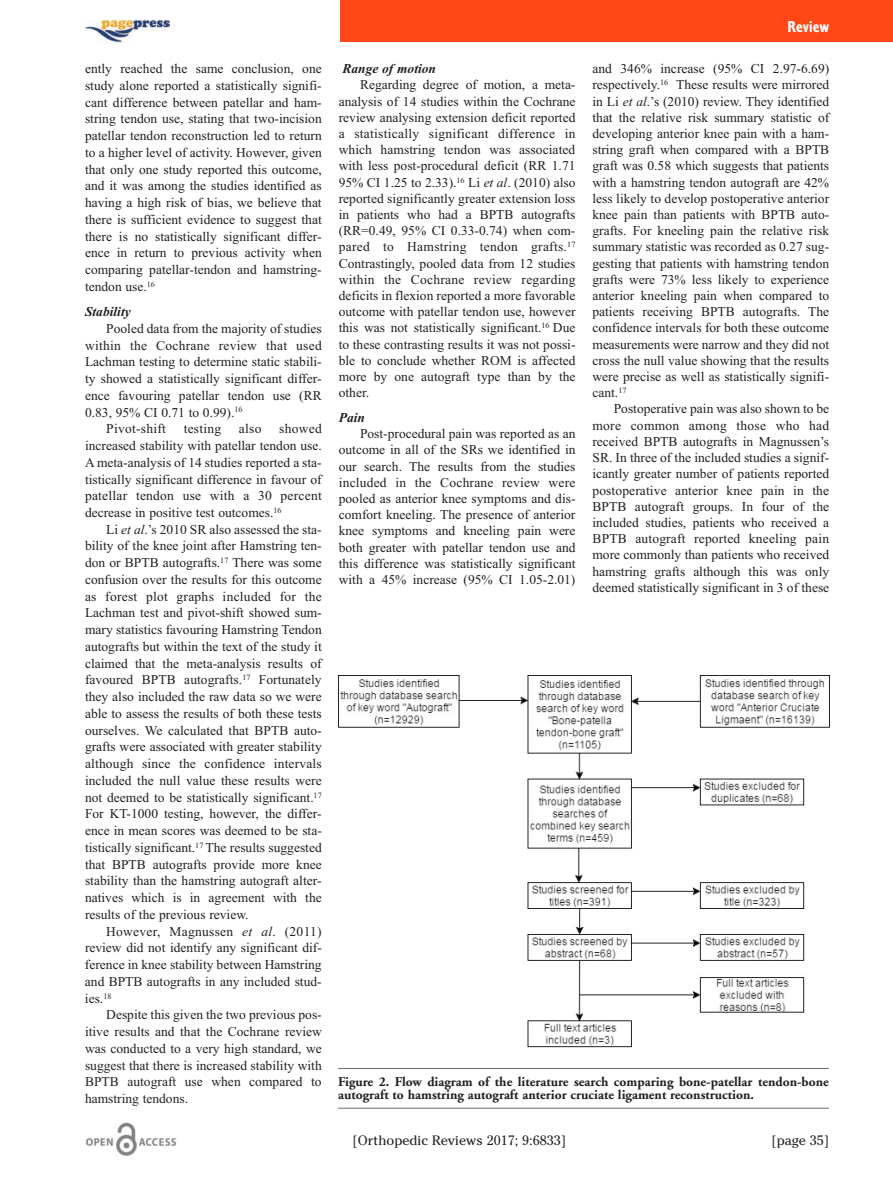
<style>
.page{position:relative;width:893px;height:1191px;background:#fff}
.page>*{position:absolute;margin:0;border:0;box-sizing:border-box;transform-origin:0 0}
.t1{font:16.5px "Corinthian Bold Condensed Plain";color:#fff}
.t2{font:13.5px/16.2px "Times New Roman";color:#231f20;text-align:justify}
.t3{font:700 13.5px/13.5px "Adobe Garamond";color:#231f20}
.t4{font:13.5px "Times New Roman";letter-spacing:.02em;color:#231f20}
.t5{font:13.5px "Cheltenham";color:#231f20}
.t6{font:italic 700 13.5px "Times New Roman";color:#231f20}
.s1{font-style:italic}
</style>
<div class="page">
<img style="left:86px;top:1123px;width:91px;height:33px">
<div style="left:340px;top:0;width:553px;height:42px;background:#ff4617"></div>
<img style="left:85px;top:19px;width:85px;height:24px">
<hr style="left:338px;top:1068px;width:491px;height:1px;background:#6c6d70">
<hr style="left:338px;top:1107px;width:491px;height:1px;background:#6c6d70">
<img style="left:338px;top:676px;width:491px;height:371px">
<p class="t2" style="left:85px;top:60px;width:238px;line-height:16.8px">ently reached the same conclusion, one study alone reported a statistically signifi&shy;cant difference between patellar and ham&shy;string tendon use, stating that two-incision patellar tendon reconstruction led to return to a higher level of activity. However, given that only one study reported this outcome, and it was among the studies identified as having a high risk of bias, we believe that there is sufficient evidence to suggest that there is no statistically significant differ&shy;ence in return to previous activity when comparing patellar-tendon and hamstring&shy;tendon use.<sup>16</sup></p>
<p class="t6" style="left:85px;top:303px;width:47px">Stability</p>
<p class="t2" style="left:106px;top:320px;width:217px">Pooled data from the majority of studies</p>
<p class="t4" style="left:85px;top:337px;width:238px">within the Cochrane review that used</p>
<p class="t2" style="left:85px;top:353px;width:238px">Lachman testing to determine static stabili-</p>
<p class="t2" style="left:85px;top:370px;width:238px">ty showed a statistically significant differ-</p>
<p class="t2" style="left:85px;top:387px;width:238px">ence favouring patellar tendon use (RR</p>
<p class="t2" style="left:85px;top:404px;width:159px">0.83, 95% CI 0.71 to 0.99).<sup>16</sup></p>
<p class="t4" style="left:106px;top:421px;width:61px">Pivot-shift</p>
<p class="t4" style="left:184px;top:421px;width:39px">testing</p>
<p class="t2" style="left:239px;top:420px;width:24px">also</p>
<p class="t2" style="left:85px;top:420px;width:238px;line-height:16.8px;text-indent:194px">showed increased stability with patellar tendon use.<br>A meta-analysis of 14 studies reported a sta&shy;tistically significant difference in favour of patellar tendon use with a 30 percent decrease in positive test outcomes.<sup>16</sup></p>
<p class="t2" style="left:85px;top:520px;width:238px;line-height:16.8px;text-indent:21px">Li <span class="s1">et al</span>.’s 2010 SR also assessed the sta&shy;bility of the knee joint after Hamstring ten&shy;don or BPTB autografts.<sup>17</sup> There was some confusion over the results for this outcome as forest plot graphs included for the Lachman test and pivot-shift showed sum&shy;mary statistics favouring Hamstring Tendon autografts but within the text of the study it claimed that the meta-analysis results of favoured BPTB autografts.<sup>17</sup> Fortunately they also included the raw data so we were able to assess the results of both these tests ourselves. We calculated that BPTB auto&shy;grafts were associated with greater stability although since the confidence intervals included the null value these results were not deemed to be statistically significant.<sup>17<br></sup>For KT-1000 testing, however, the differ&shy;ence in mean scores was deemed to be sta&shy;tistically significant.<sup>17</sup> The results suggested that BPTB autografts provide more knee stability than the hamstring autograft alter&shy;natives which is in agreement with the results of the previous review.</p>
<p class="t2" style="left:85px;top:922px;width:238px;line-height:16.8px;text-indent:21px">However, Magnussen <span class="s1">et al</span>. (2011) review did not identify any significant dif&shy;ference in knee stability between Hamstring and BPTB autografts in any included stud&shy;ies.<sup>18</sup></p>
<p class="t2" style="left:85px;top:1006px;width:238px;line-height:16.8px;text-indent:21px">Despite this given the two previous pos&shy;itive results and that the Cochrane review was conducted to a very high standard, we suggest that there is increased stability with BPTB autograft use when compared to hamstring tendons.</p>
<p class="t6" style="left:342px;top:60px;width:95px">Range of motion</p>
<p class="t2" style="left:339px;top:77px;width:238px;text-indent:21px">Regarding degree of motion, a meta&shy;analysis of 14 studies within the Cochrane review analysing extension deficit reported a statistically significant difference in which hamstring tendon was associated with less post-procedural deficit (RR 1.71<br>95% CI 1.25 to 2.33).<sup>16</sup> Li <span class="s1">et al</span>. (2010) also reported significantly greater extension loss in patients who had a BPTB autografts (RR=0.49, 95% CI 0.33-0.74) when com&shy;pared to Hamstring tendon grafts.<sup>17<br></sup>Contrastingly, pooled data from 12 studies within the Cochrane review regarding deficits in flexion reported a more favorable outcome with patellar tendon use, however this was not statistically significant.<sup>16</sup> Due to these contrasting results it was not possi&shy;ble to conclude whether ROM is affected more by one autograft type than by the other.</p>
<p class="t6" style="left:339px;top:409px;width:28px">Pain</p>
<p class="t2" style="left:339px;top:425px;width:238px;text-indent:21px">Post-procedural pain was reported as an outcome in all of the SRs we identified in our search. The results from the studies included in the Cochrane review were pooled as anterior knee symptoms and dis&shy;comfort kneeling. The presence of anterior knee symptoms and kneeling pain were both greater with patellar tendon use and this difference was statistically significant with a 45% increase (95% CI 1.05-2.01)</p>
<p class="t1" style="left:787px;top:21px;width:43px">Review</p>
<p class="t2" style="left:592px;top:60px;width:238px">and 346% increase (95% CI 2.97-6.69) respectively.<sup>16</sup> These results were mirrored in Li <span class="s1">et al</span>.’s (2010) review. They identified that the relative risk summary statistic of developing anterior knee pain with a ham&shy;string graft when compared with a BPTB graft was 0.58 which suggests that patients with a hamstring tendon autograft are 42% less likely to develop postoperative anterior knee pain than patients with BPTB auto&shy;grafts. For kneeling pain the relative risk summary statistic was recorded as 0.27 sug&shy;gesting that patients with hamstring tendon grafts were 73% less likely to experience anterior kneeling pain when compared to patients receiving BPTB autografts. The confidence intervals for both these outcome measurements were narrow and they did not cross the null value showing that the results were precise as well as statistically signifi&shy;cant.<sup>17</sup></p>
<p class="t2" style="left:592px;top:401px;width:238px;text-indent:21px">Postoperative pain was also shown to be more common among those who had received BPTB autografts in Magnussen’s SR. In three of the included studies a signif&shy;icantly greater number of patients reported postoperative anterior knee pain in the BPTB autograft groups. In four of the included studies, patients who received a BPTB autograft reported kneeling pain more commonly than patients who received hamstring grafts although this was only deemed statistically significant in 3 of these</p>
<p class="t3" style="left:338px;top:1076px;width:492px">Figure 2. Flow diagram of the literature search comparing bone-patellar tendon-bone autograft to hamstring autograft anterior cruciate ligament reconstruction.</p>
<p class="t5" style="left:352px;top:1132px;width:215px">[Orthopedic Reviews 2017; 9:6833]</p>
<p class="t5" style="left:771px;top:1132px;width:59px">[page 35]</p>
</div>
